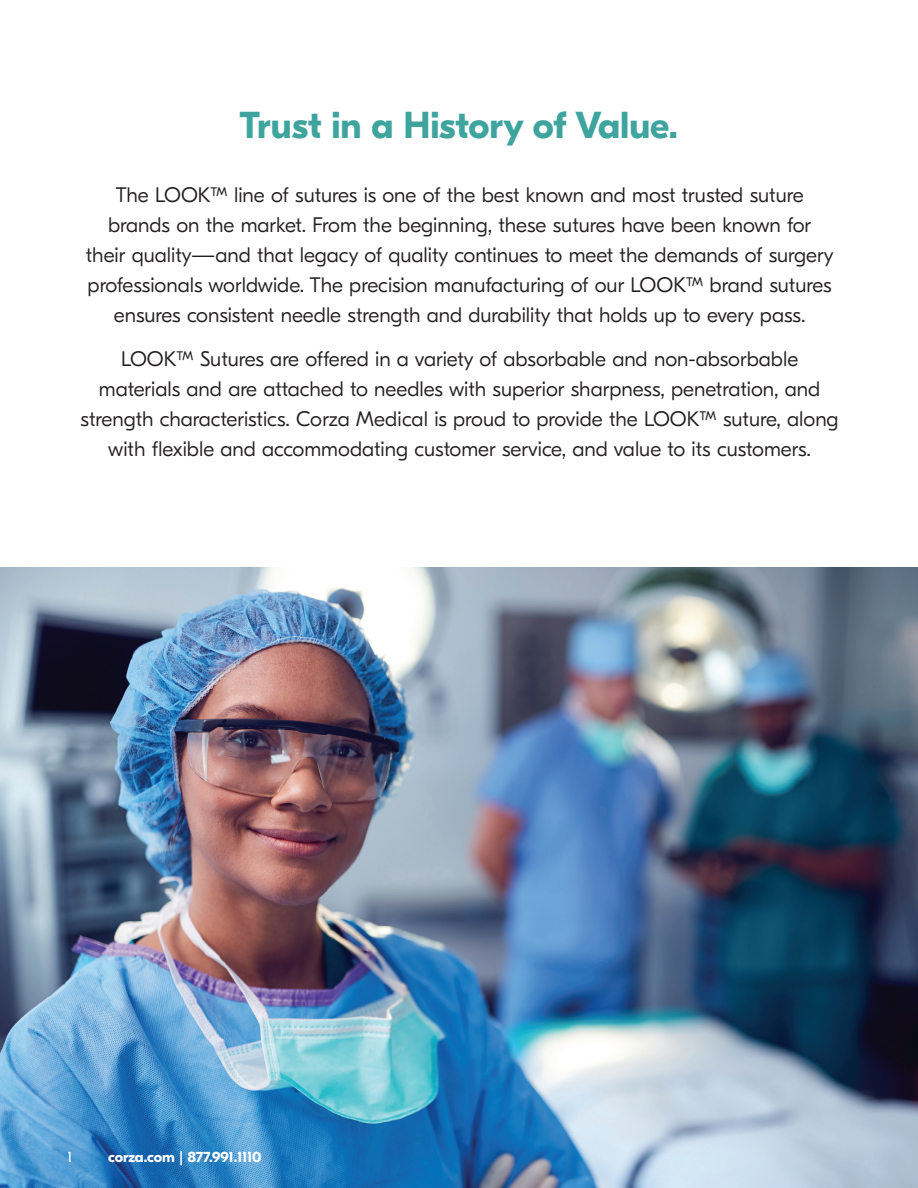
<style>
.page{position:relative;width:918px;height:1188px;background:#fff}
.page>*{position:absolute;margin:0;border:0;box-sizing:border-box;transform-origin:0 0}
.t1{font:700 37.5px "GT Eesti Display";color:#3fa49e}
.t2{font:300 21px/30px "GT Eesti Display";color:#231f20;text-align:center}
.t3{font:700 15px "GT Eesti Display";color:#fff}
.t4{font:15px "GT Eesti Display";color:#fff}
</style>
<div class="page">
<img style="left:0;top:568px;width:918px;height:620px">
<img style="left:917px;top:664px;width:1px;height:524px">
<p class="t1" style="left:240px;top:104px;width:440px">Trust in a History of Value.</p>
<p class="t2" style="left:86px;top:181px;width:749px">The LOOK™ line of sutures is one of the best known and most trusted suture brands on the market. From the beginning, these sutures have been known for their quality—and that legacy of quality continues to meet the demands of surgery professionals worldwide. The precision manufacturing of our LOOK™ brand sutures ensures consistent needle strength and durability that holds up to every pass.</p>
<p class="t2" style="left:81px;top:344px;width:760px">LOOK™ Sutures are offered in a variety of absorbable and non-absorbable materials and are attached to needles with superior sharpness, penetration, and strength characteristics. Corza Medical is proud to provide the LOOK™ suture, along with flexible and accommodating customer service, and value to its customers.</p>
<p class="t4" style="left:68px;top:1148px;width:6px">1</p>
<p class="t3" style="left:108px;top:1148px;width:155px">corza.com | 877.991.1110</p>
</div>
